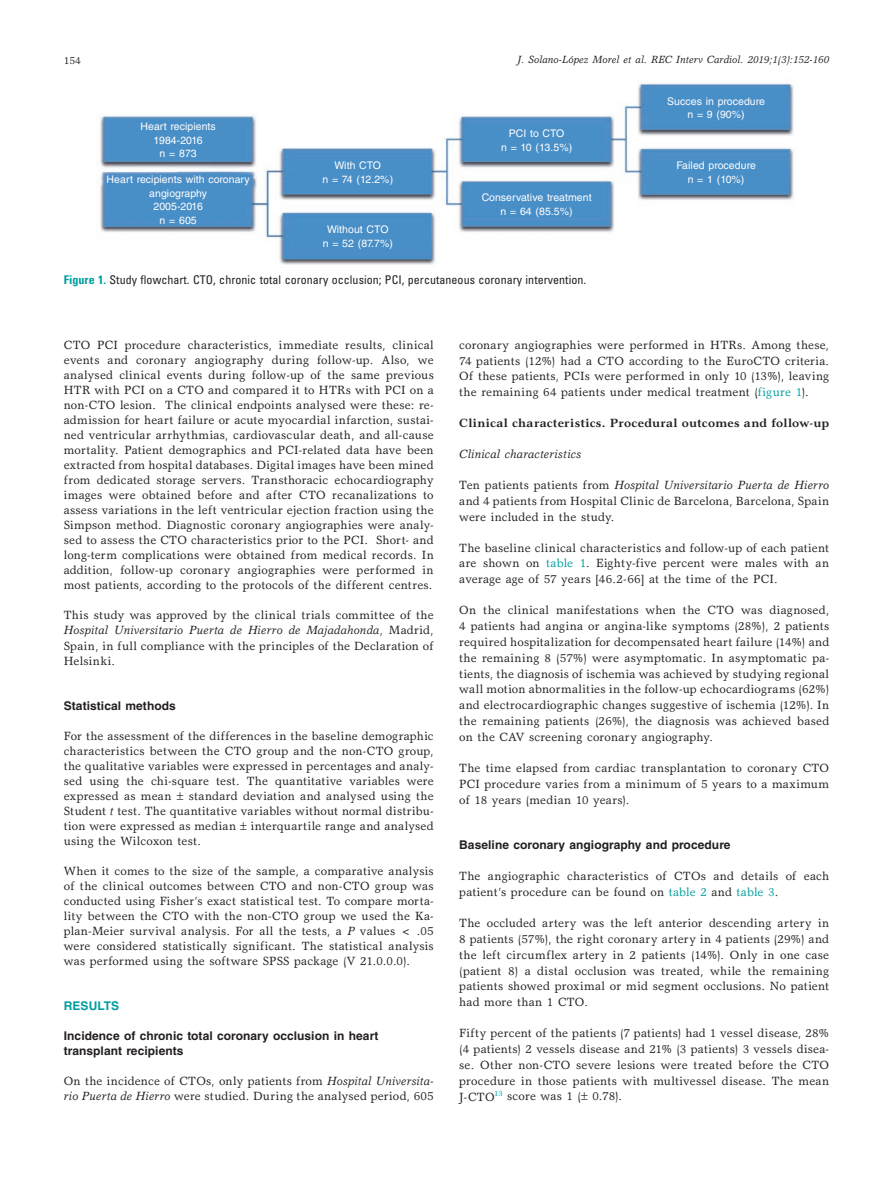
<style>
.page{position:relative;width:893px;height:1191px;background:#fff}
.page>*{position:absolute;margin:0;border:0;box-sizing:border-box;transform-origin:0 0}
.t1{font:12px/15px "Garth Graphic Std";letter-spacing:.015em;color:#231f20;text-align:justify}
.t2{font:700 12px/15px "Helvetica LT Std";letter-spacing:.005em;color:#231f20}
.t3{font:condensed 12px "Univers LT Std";letter-spacing:.005em;color:#231f20}
.t4{font:700 12px "Garth Graphic Std";letter-spacing:.02em;color:#231f20}
.t5{font:italic 12px "Garth Graphic Std";letter-spacing:.02em;color:#231f20}
.t6{font:700 12px "Helvetica LT Std";letter-spacing:.005em;color:#009d9d}
.t7{font:10.5px/13.5px "Helvetica LT Std";letter-spacing:.005em;color:#fff;text-align:center}
.t8{font:italic 10.5px "Garth Graphic Std";letter-spacing:.005em;color:#231f20}
.t9{font:10.5px/13.5px "Helvetica LT Std";letter-spacing:-.015em;color:#fff;text-align:center}
.t10{font:10.5px "Garth Graphic Std";color:#231f20}
.s1{font-weight:700;color:#009d9d}
.s2{font-style:italic}
.s3{color:#009d9d}
</style>
<div class="page">
<img style="left:100px;top:83px;width:694px;height:182px">
<p class="t10" style="left:64px;top:54px;width:19px">154</p>
<p class="t8" style="left:517px;top:53px;width:313px">J. Solano-López Morel et al. REC Interv Cardiol. 2019;1(3):152-160</p>
<p class="t7" style="left:140px;top:119px;width:77px">Heart recipients<br>1984-2016<br>n = 873</p>
<p class="t7" style="left:107px;top:173px;width:145px">Heart recipients with coronary angiography<br>2005-2016<br>n = 605</p>
<p class="t9" style="left:322px;top:159px;width:72px">With CTO<br>n = 74 (12.2%)</p>
<p class="t7" style="left:323px;top:223px;width:72px">Without CTO<br>n = 52 (87.7%)</p>
<p class="t9" style="left:501px;top:127px;width:73px">PCI to CTO<br>n = 10 (13.5%)</p>
<p class="t7" style="left:482px;top:190px;width:111px">Conservative treatment n = 64 (85.5%)</p>
<p class="t3" style="left:64px;top:272px;width:524px"><span class="s1">Figure 1.</span> Study flowchart. CTO, chronic total coronary occlusion; PCI, percutaneous coronary intervention.</p>
<p class="t7" style="left:667px;top:94px;width:99px">Succes in procedure n = 9 (90%)</p>
<p class="t7" style="left:676px;top:159px;width:81px">Failed procedure n = 1 (10%)</p>
<p class="t1" style="left:64px;top:337px;width:371px">CTO PCI procedure characteristics, immediate results, clinical events and coronary angiography during follow-up. Also, we analysed clinical events during follow-up of the same previous HTR with PCI on a CTO and compared it to HTRs with PCI on a non-CTO lesion. The clinical endpoints analysed were these: re&shy;admission for heart failure or acute myocardial infarction, sustai&shy;ned ventricular arrhythmias, cardiovascular death, and all-cause mortality. Patient demographics and PCI-related data have been extracted from hospital databases. Digital images have been mined from dedicated storage servers. Transthoracic echocardiography images were obtained before and after CTO recanalizations to assess variations in the left ventricular ejection fraction using the Simpson method. Diagnostic coronary angiographies were analy&shy;sed to assess the CTO characteristics prior to the PCI. Short- and long-term complications were obtained from medical records. In addition, follow-up coronary angiographies were performed in most patients, according to the protocols of the different centres.</p>
<p class="t1" style="left:64px;top:607px;width:371px">This study was approved by the clinical trials committee of the <span class="s2">Hospital Universitario Puerta de Hierro de Majadahonda</span>, Madrid, Spain, in full compliance with the principles of the Declaration of Helsinki.</p>
<p class="t2" style="left:64px;top:697px;width:114px">Statistical methods</p>
<p class="t1" style="left:64px;top:728px;width:371px">For the assessment of the differences in the baseline demographic characteristics between the CTO group and the non-CTO group, the qualitative variables were expressed in percentages and analy&shy;sed using the chi-square test. The quantitative variables were expressed as mean</p>
<p class="t1" style="left:64px;top:788px;width:371px;text-indent:125px">standard deviation and analysed using the Student <span class="s2">t</span> test. The quantitative variables without normal distribu&shy;tion were expressed as median interquartile range and analysed using the Wilcoxon test.</p>
<p class="t1" style="left:64px;top:863px;width:371px">When it comes to the size of the sample, a comparative analysis of the clinical outcomes between CTO and non-CTO group was conducted using Fisher’s exact statistical test. To compare morta&shy;lity between the CTO with the non-CTO group we used the Ka&shy;plan-Meier survival analysis. For all the tests, a <span class="s2">P</span> values &lt; .05 were considered statistically significant. The statistical analysis was performed using the software SPSS package (V 21.0.0.0).</p>
<p class="t6" style="left:64px;top:998px;width:57px">RESULTS</p>
<p class="t2" style="left:64px;top:1028px;width:316px">Incidence of chronic total coronary occlusion in heart transplant recipients</p>
<p class="t1" style="left:64px;top:1073px;width:371px">On the incidence of CTOs, only patients from <span class="s2">Hospital Universita&shy;rio Puerta de Hierro</span> were studied. During the analysed period, 605</p>
<p class="t1" style="left:459px;top:336px;width:371px;line-height:15.9px">coronary angiographies were performed in HTRs. Among these, 74 patients (12%) had a CTO according to the EuroCTO criteria.<br>Of these patients, PCIs were performed in only 10 (13%), leaving the remaining 64 patients under medical treatment (<span class="s3">figure 1</span>).</p>
<p class="t4" style="left:459px;top:416px;width:371px">Clinical characteristics. Procedural outcomes and follow-up</p>
<p class="t5" style="left:459px;top:447px;width:123px">Clinical characteristics</p>
<p class="t1" style="left:459px;top:477px;width:371px;line-height:15.9px">Ten patients patients from <span class="s2">Hospital Universitario Puerta de Hierro </span>and 4 patients from Hospital Clinic de Barcelona, Barcelona, Spain were included in the study.</p>
<p class="t1" style="left:459px;top:539px;width:371px;line-height:15.9px">The baseline clinical characteristics and follow-up of each patient are shown on <span class="s3">table 1</span>. Eighty-five percent were males with an average age of 57 years [46.2-66] at the time of the PCI.</p>
<p class="t1" style="left:459px;top:602px;width:371px;line-height:15.9px">On the clinical manifestations when the CTO was diagnosed, 4 patients had angina or angina-like symptoms (28%), 2 patients required hospitalization for decompensated heart failure (14%) and the remaining 8 (57%) were asymptomatic. In asymptomatic pa&shy;tients, the diagnosis of ischemia was achieved by studying regional wall motion abnormalities in the follow-up echocardiograms (62%) and electrocardiographic changes suggestive of ischemia (12%). In the remaining patients (26%), the diagnosis was achieved based on the CAV screening coronary angiography.</p>
<p class="t1" style="left:459px;top:759px;width:371px;line-height:15.9px">The time elapsed from cardiac transplantation to coronary CTO PCI procedure varies from a minimum of 5 years to a maximum of 18 years (median 10 years).</p>
<p class="t2" style="left:459px;top:837px;width:273px">Baseline coronary angiography and procedure</p>
<p class="t1" style="left:459px;top:868px;width:371px;line-height:15.9px">The angiographic characteristics of CTOs and details of each patient’s procedure can be found on <span class="s3">table 2</span> and <span class="s3">table 3</span>.</p>
<p class="t1" style="left:459px;top:914px;width:371px;line-height:15.9px">The occluded artery was the left anterior descending artery in 8 patients (57%), the right coronary artery in 4 patients (29%) and the left circumflex artery in 2 patients (14%). Only in one case (patient 8) a distal occlusion was treated, while the remaining patients showed proximal or mid segment occlusions. No patient had more than 1 CTO.</p>
<p class="t1" style="left:459px;top:1025px;width:371px;line-height:15.8px">Fifty percent of the patients (7 patients) had 1 vessel disease, 28% (4 patients) 2 vessels disease and 21% (3 patients) 3 vessels disea&shy;se. Other non-CTO severe lesions were treated before the CTO procedure in those patients with multivessel disease. The mean J-CTO<sup>13</sup> score was 1 ( 0.78).</p>
</div>
